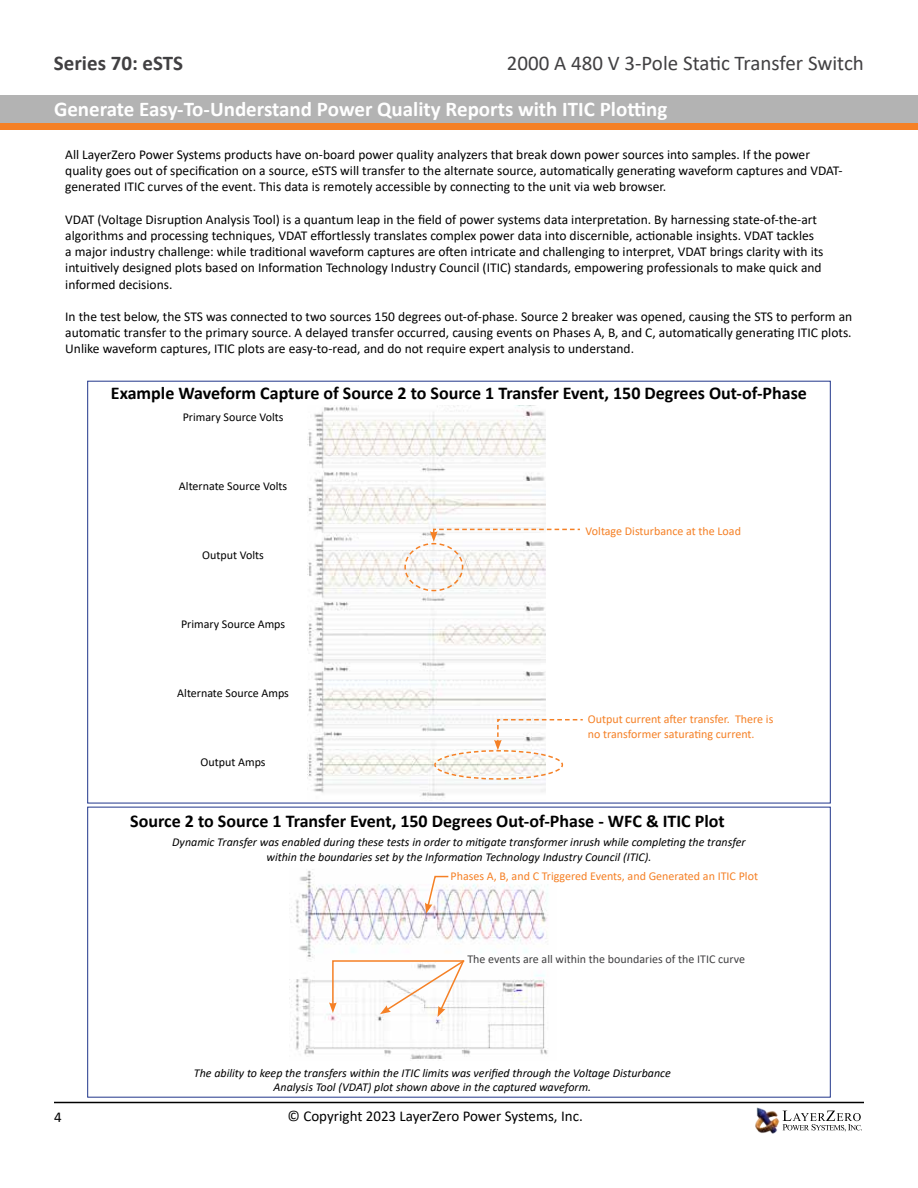
<style>
.page{position:relative;width:918px;height:1188px;background:#fff}
.page>*{position:absolute;margin:0;border:0;box-sizing:border-box;transform-origin:0 0}
.t1{font:700 21px "Calibri";color:#fff}
.t2{font:21px "Calibri";color:#414042}
.t3{font:700 21px "Calibri";color:#414042}
.t4{font:700 18px "Calibri";color:#000}
.t5{font:15px "Calibri";color:#000}
.t6{font:13.5px/16.2px "Calibri";color:#000}
.t7{font:italic 12px/14.4px "Calibri";color:#000;text-align:center}
.t8{font:12px/14.4px "Calibri";color:#f58025}
.t9{font:12px "Calibri";color:#000}
.t10{font:12px "Calibri";color:#414042}
</style>
<div class="page">
<div style="left:0;top:95px;width:918px;height:28px;background:#b3b3b3"></div>
<div style="left:0;top:123px;width:918px;height:7px;background:#f58025"></div>
<img style="left:308px;top:405px;width:238px;height:392px">
<img style="left:289px;top:870px;width:259px;height:189px">
<svg style="left:404px;top:528px;width:176px;height:64px"></svg>
<svg style="left:425px;top:875px;width:25px;height:39px"></svg>
<svg style="left:329px;top:959px;width:137px;height:58px"></svg>
<svg style="left:433px;top:718px;width:150px;height:62px"></svg>
<svg style="left:783px;top:1111px;width:79px;height:21px"></svg>
<img style="left:755px;top:1107px;width:28px;height:27px">
<hr style="left:54px;top:1102px;width:810px;height:1px;background:#000">
<h1 class="t3" style="left:54px;top:48px;width:131px">Series 70: eSTS</h1>
<h1 class="t2" style="left:507px;top:48px;width:359px">2000 A 480 V 3-Pole Static Transfer Switch</h1>
<h1 class="t1" style="left:54px;top:94px;width:615px">Generate Easy-To-Understand Power Quality Reports with ITIC Plotting</h1>
<p class="t6" style="left:65px;top:146px;width:779px">All LayerZero Power Systems products have on-board power quality analyzers that break down power sources into samples. If the power quality goes out of specification on a source, eSTS will transfer to the alternate source, automatically generating waveform captures and VDAT&shy;generated ITIC curves of the event. This data is remotely accessible by connecting to the unit via web browser.</p>
<p class="t6" style="left:65px;top:211px;width:760px">VDAT (Voltage Disruption Analysis Tool) is a quantum leap in the field of power systems data interpretation. By harnessing state-of-the-art algorithms and processing techniques, VDAT effortlessly translates complex power data into discernible, actionable insights. VDAT tackles a major industry challenge: while traditional waveform captures are often intricate and challenging to interpret, VDAT brings clarity with its intuitively designed plots based on Information Technology Industry Council (ITIC) standards, empowering professionals to make quick and informed decisions.</p>
<p class="t6" style="left:65px;top:308px;width:789px;text-align:justify">In the test below, the STS was connected to two sources 150 degrees out-of-phase. Source 2 breaker was opened, causing the STS to perform an automatic transfer to the primary source. A delayed transfer occurred, causing events on Phases A, B, and C, automatically generating ITIC plots.<br>Unlike waveform captures, ITIC plots are easy-to-read, and do not require expert analysis to understand.</p>
<h2 class="t4" style="left:111px;top:380px;width:698px">Example Waveform Capture of Source 2 to Source 1 Transfer Event, 150 Degrees Out-of-Phase</h2>
<p class="t9" style="left:183px;top:409px;width:102px">Primary Source Volts</p>
<p class="t9" style="left:179px;top:478px;width:110px">Alternate Source Volts</p>
<p class="t9" style="left:202px;top:547px;width:63px">Output Volts</p>
<p class="t9" style="left:181px;top:616px;width:106px">Primary Source Amps</p>
<p class="t9" style="left:177px;top:685px;width:113px">Alternate Source Amps</p>
<p class="t9" style="left:201px;top:754px;width:67px">Output Amps</p>
<p class="t8" style="left:586px;top:524px;width:157px">Voltage Disturbance at the Load</p>
<p class="t8" style="left:588px;top:712px;width:187px">Output current after transfer. There is no transformer saturating current.</p>
<h2 class="t4" style="left:130px;top:809px;width:596px">Source 2 to Source 1 Transfer Event, 150 Degrees Out-of-Phase - WFC &amp; ITIC Plot</h2>
<p class="t7" style="left:172px;top:835px;width:575px">Dynamic Transfer was enabled during these tests in order to mitigate transformer inrush while completing the transfer within the boundaries set by the Information Technology Industry Council (ITIC).</p>
<p class="t8" style="left:451px;top:869px;width:309px">Phases A, B, and C Triggered Events, and Generated an ITIC Plot</p>
<p class="t10" style="left:467px;top:951px;width:279px">The events are all within the boundaries of the ITIC curve</p>
<p class="t7" style="left:194px;top:1065px;width:478px">The ability to keep the transfers within the ITIC limits was verified through the Voltage Disturbance<br>Analysis Tool (VDAT) plot shown above in the captured waveform.</p>
<p class="t5" style="left:54px;top:1106px;width:9px">4</p>
<p class="t5" style="left:288px;top:1106px;width:297px">© Copyright 2023 LayerZero Power Systems, Inc.</p>
</div>
